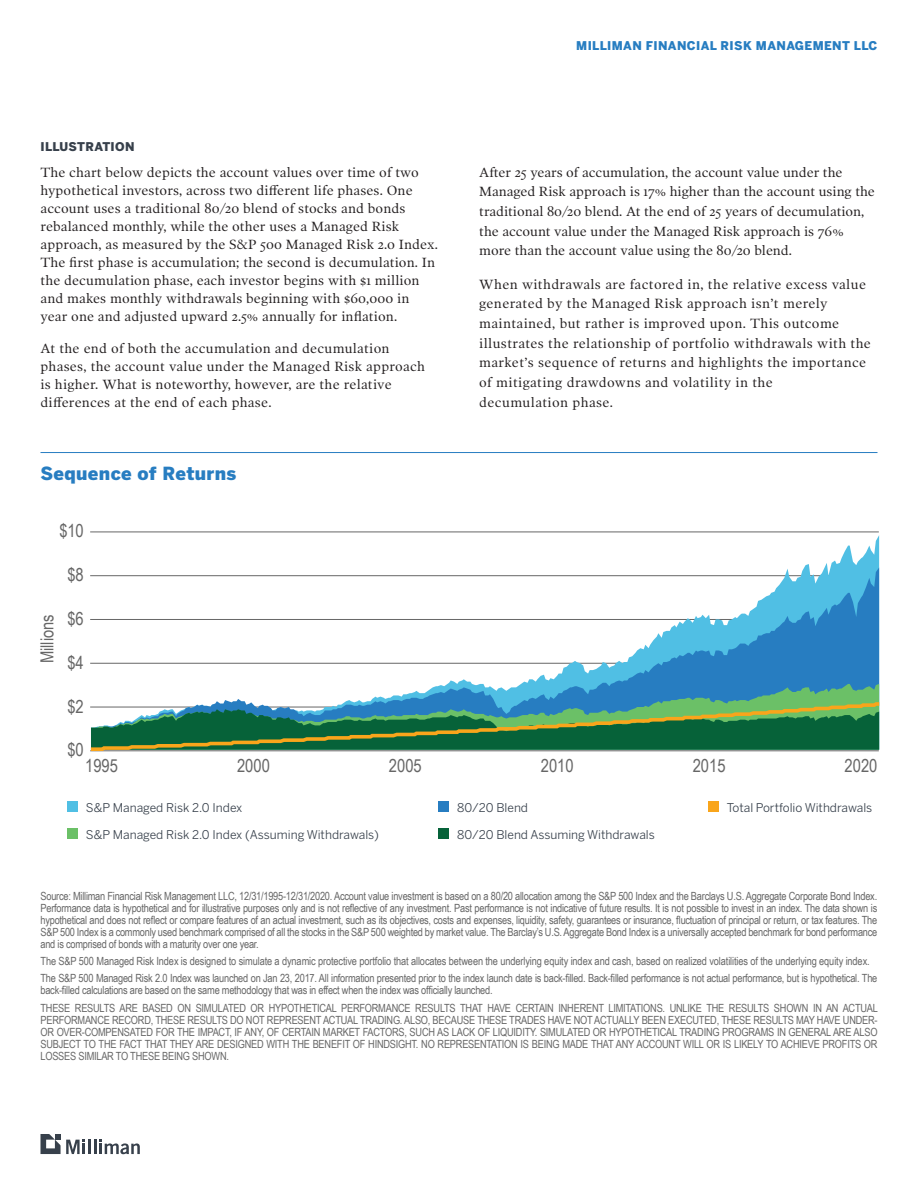
<style>
.page{position:relative;width:918px;height:1188px;background:#fff}
.page>*{position:absolute;margin:0;border:0;box-sizing:border-box;transform-origin:0 0}
.t1{font:18px "Arial Narrow";color:#666}
.t2{font:900 18px "Benton Sans";letter-spacing:.02em;color:#277dc1}
.t3{font:13.5px/18px "Poynter OS Text One";letter-spacing:.01em;color:#231f20}
.t4{font:13.5px/19.6px "Poynter OS Text One";letter-spacing:.03em;color:#231f20}
.t5{font:12px "Benton Sans";color:#37404b}
.t6{font:900 12px "Benton Sans";letter-spacing:.03em;color:#277dc1}
.t7{font:900 12px "Benton Sans";letter-spacing:.03em;color:#37404b}
.t8{font:11.25px/12px "Arial Narrow";letter-spacing:-.02em;color:#666;text-align:justify}
</style>
<div class="page">
<hr style="left:88px;top:1140px;width:3px;height:14px;background:#37404b">
<svg style="left:94px;top:1140px;width:46px;height:14px"></svg>
<svg style="left:41px;top:1134px;width:44px;height:20px"></svg>
<hr style="left:40px;top:452px;width:838px;height:1px;background:#277dc1">
<div style="left:67px;top:802px;width:11px;height:10px;background:#50bfe4"></div>
<div style="left:438px;top:802px;width:11px;height:10px;background:#277dc1"></div>
<div style="left:708px;top:802px;width:11px;height:10px;background:#f9a51b"></div>
<div style="left:67px;top:829px;width:11px;height:10px;background:#6bc067"></div>
<div style="left:438px;top:829px;width:11px;height:10px;background:#066239"></div>
<hr style="left:90px;top:532px;width:789px;height:1px;background:#666">
<hr style="left:90px;top:575px;width:789px;height:1px;background:#666">
<hr style="left:90px;top:619px;width:789px;height:1px;background:#666">
<hr style="left:90px;top:663px;width:789px;height:1px;background:#666">
<svg style="left:91px;top:567px;width:788px;height:117px"></svg>
<svg style="left:237px;top:684px;width:642px;height:16px"></svg>
<svg style="left:90px;top:700px;width:790px;height:52px;background:#448765"></svg>
<p class="t7" style="left:40px;top:139px;width:96px">ILLUSTRATION</p>
<p class="t3" style="left:40px;top:163px;width:399px">The chart below depicts the account values over time of two hypothetical investors, across two different life phases. One account uses a traditional 80/20 blend of stocks and bonds rebalanced monthly, while the other uses a Managed Risk approach, as measured by the S&amp;P 500 Managed Risk 2.0 Index.<br>The first phase is accumulation; the second is decumulation. In the decumulation phase, each investor begins with $1 million and makes monthly withdrawals beginning with $60,000 in year one and adjusted upward 2.5% annually for inflation.</p>
<p class="t3" style="left:40px;top:339px;width:386px">At the end of both the accumulation and decumulation phases, the account value under the Managed Risk approach is higher. What is noteworthy, however, are the relative differences at the end of each phase.</p>
<h1 class="t2" style="left:40px;top:462px;width:197px">Sequence of Returns</h1>
<p class="t6" style="left:576px;top:38px;width:303px">MILLIMAN FINANCIAL RISK MANAGEMENT LLC</p>
<p class="t3" style="left:479px;top:162px;width:397px;line-height:19.6px">After 25 years of accumulation, the account value under the Managed Risk approach is 17% higher than the account using the traditional 80/20 blend. At the end of 25 years of decumulation, the account value under the Managed Risk approach is 76% more than the account value using the 80/20 blend.</p>
<p class="t4" style="left:479px;top:274px;width:393px">When withdrawals are factored in, the relative excess value generated by the Managed Risk approach isn’t merely maintained, but rather is improved upon. This outcome illustrates the relationship of portfolio withdrawals with the market’s sequence of returns and highlights the importance of mitigating drawdowns and volatility in the<br>decumulation phase.</p>
<h1 class="t1" style="left:59px;top:518px;width:26px">$10</h1>
<h1 class="t1" style="left:67px;top:561px;width:18px">$8</h1>
<h1 class="t1" style="left:67px;top:605px;width:18px">$6</h1>
<h1 class="t1" style="left:67px;top:649px;width:18px">$4</h1>
<h1 class="t1" style="left:67px;top:693px;width:18px">$2</h1>
<h1 class="t1" style="left:67px;top:737px;width:18px">$0</h1>
<h1 class="t1" style="left:34px;top:663px;width:51px;rotate:-90deg">Millions</h1>
<h1 class="t1" style="left:85px;top:752px;width:34px">1995</h1>
<h1 class="t1" style="left:237px;top:752px;width:34px">2000</h1>
<h1 class="t1" style="left:389px;top:752px;width:34px">2005</h1>
<h1 class="t1" style="left:541px;top:752px;width:34px">2010</h1>
<h1 class="t1" style="left:693px;top:752px;width:34px">2015</h1>
<h1 class="t1" style="left:845px;top:752px;width:34px">2020</h1>
<p class="t5" style="left:86px;top:801px;width:158px">S&amp;P Managed Risk 2.0 Index</p>
<p class="t5" style="left:457px;top:801px;width:72px">80/20 Blend</p>
<p class="t5" style="left:727px;top:801px;width:147px">Total Portfolio Withdrawals</p>
<p class="t5" style="left:86px;top:828px;width:294px">S&amp;P Managed Risk 2.0 Index (Assuming Withdrawals)</p>
<p class="t5" style="left:457px;top:828px;width:199px">80/20 Blend Assuming Withdrawals</p>
<p class="t8" style="left:40px;top:889px;width:838px">Source: Milliman Financial Risk Management LLC, 12/31/1995-12/31/2020. Account value investment is based on a 80/20 allocation among the S&amp;P 500 Index and the Barclays U.S. Aggregate Corporate Bond Index.<br>Performance data is hypothetical and for illustrative purposes only and is not reflective of any investment. Past performance is not indicative of future results. It is not possible to invest in an index. The data shown is hypothetical and does not reflect or compare features of an actual investment, such as its objectives, costs and expenses, liquidity, safety, guarantees or insurance, fluctuation of principal or return, or tax features. The S&amp;P 500 Index is a commonly used benchmark comprised of all the stocks in the S&amp;P 500 weighted by market value. The Barclay’s U.S. Aggregate Bond Index is a universally accepted benchmark for bond performance and is comprised of bonds with a maturity over one year.</p>
<p class="t8" style="left:40px;top:952px;width:838px;line-height:17.4px">The S&amp;P 500 Managed Risk Index is designed to simulate a dynamic protective portfolio that allocates between the underlying equity index and cash, based on realized volatilities of the underlying equity index.<br>The S&amp;P 500 Managed Risk 2.0 Index was launched on Jan 23, 2017. All information presented prior to the index launch date is back-filled. Back-filled performance is not actual performance, but is hypothetical. The</p>
<p class="t8" style="left:40px;top:981px;width:839px;line-height:17.4px">back-filled calculations are based on the same methodology that was in effect when the index was officially launched.<br>THESE RESULTS ARE BASED ON SIMULATED OR HYPOTHETICAL PERFORMANCE RESULTS THAT HAVE CERTAIN INHERENT LIMITATIONS. UNLIKE THE RESULTS SHOWN IN AN ACTUAL</p>
<p class="t8" style="left:40px;top:1013px;width:839px">PERFORMANCE RECORD, THESE RESULTS DO NOT REPRESENT ACTUAL TRADING. ALSO, BECAUSE THESE TRADES HAVE NOT ACTUALLY BEEN EXECUTED, THESE RESULTS MAY HAVE UNDER-OR OVER-COMPENSATED FOR THE IMPACT, IF ANY, OF CERTAIN MARKET FACTORS, SUCH AS LACK OF LIQUIDITY. SIMULATED OR HYPOTHETICAL TRADING PROGRAMS IN GENERAL ARE ALSO SUBJECT TO THE FACT THAT THEY ARE DESIGNED WITH THE BENEFIT OF HINDSIGHT. NO REPRESENTATION IS BEING MADE THAT ANY ACCOUNT WILL OR IS LIKELY TO ACHIEVE PROFITS OR LOSSES SIMILAR TO THESE BEING SHOWN.</p>
</div>
